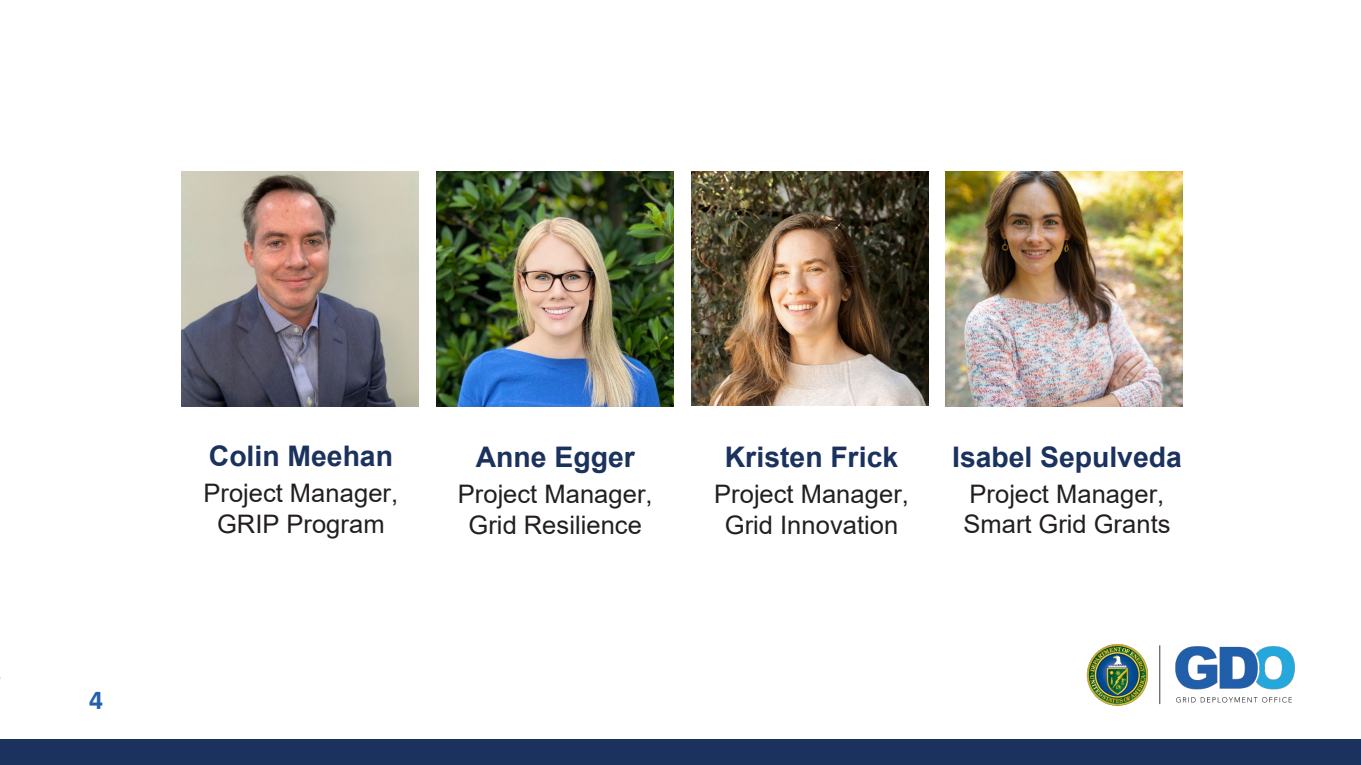
<style>
.page{position:relative;width:1361px;height:765px;background:#fff}
.page>*{position:absolute;margin:0;border:0;box-sizing:border-box;transform-origin:0 0}
.t1{font:700 28.38px "Arial";color:#1a325d}
.t2{font:700 27.5px "Calibri";color:#2460ad}
.t3{font:25.5px/30.6px "Arial";color:#231f20;text-align:center}
</style>
<div class="page">
<img style="left:1086px;top:644px;width:209px;height:62px">
<img style="left:181px;top:172px;width:237px;height:234px">
<div style="left:0;top:739px;width:1360px;height:26px;background:#1a325d"></div>
<img style="left:436px;top:172px;width:237px;height:234px">
<img style="left:691px;top:172px;width:236px;height:234px">
<img style="left:945px;top:172px;width:237px;height:234px">
<p class="t2" style="left:89px;top:680px;width:15px">4</p>
<p class="t1" style="left:209px;top:436px;width:185px">Colin Meehan</p>
<p class="t3" style="left:203px;top:478px;width:196px">Project Manager,<br>GRIP Program</p>
<p class="t1" style="left:475px;top:437px;width:160px">Anne Egger</p>
<p class="t3" style="left:458px;top:479px;width:196px">Project Manager,<br>Grid Resilience</p>
<p class="t1" style="left:724px;top:437px;width:175px">Kristen Frick</p>
<p class="t3" style="left:714px;top:479px;width:196px">Project Manager,<br>Grid Innovation</p>
<p class="t1" style="left:951px;top:437px;width:231px">Isabel Sepulveda</p>
<p class="t3" style="left:963px;top:478px;width:208px;text-align:left">Project Manager,<br>Smart Grid Grants</p>
</div>
